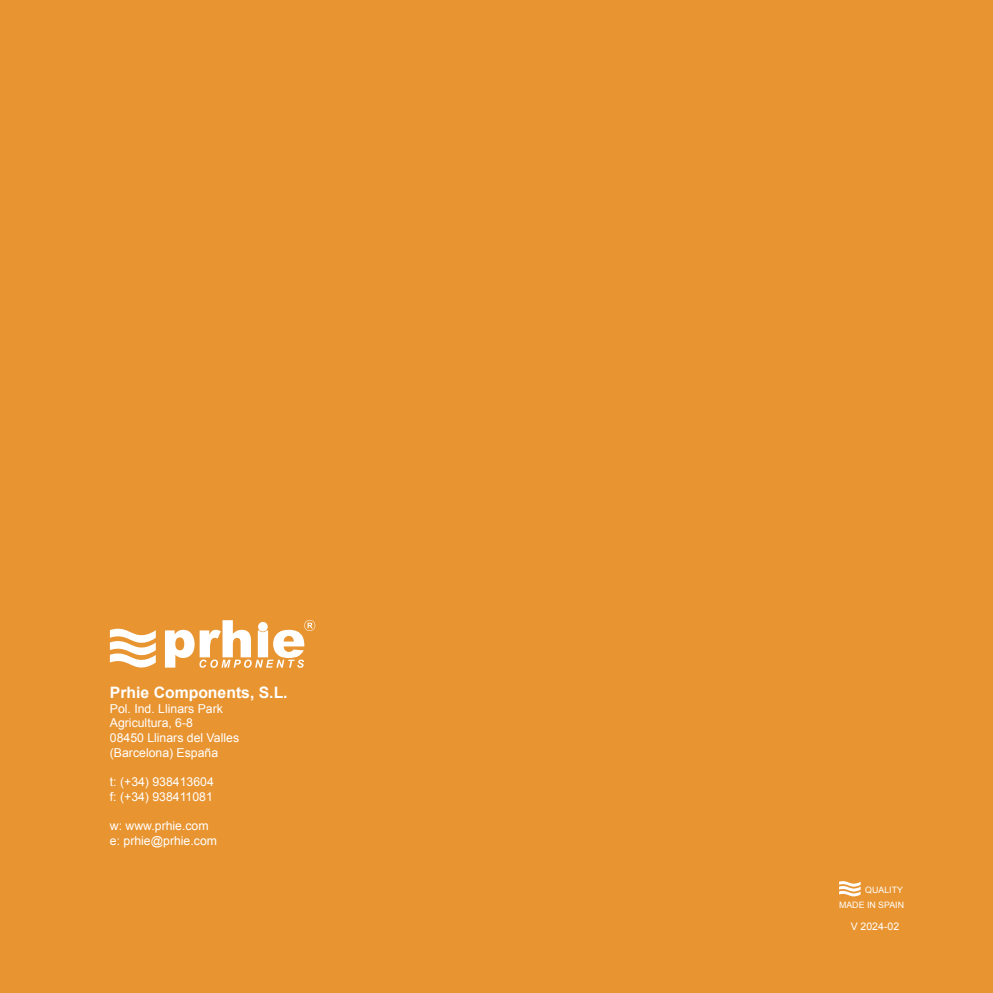
<style>
.page{position:relative;width:993px;height:993px;background:#fff}
.page>*{position:absolute;margin:0;border:0;box-sizing:border-box;transform-origin:0 0}
.t1{font:700 15.75px "Arial";color:#fff}
.t2{font:12.25px/14.7px "Arial";color:#fff}
.t3{font:10.5px "Arial";color:#fff}
.t4{font:8.75px/15.8px "Arial";color:#fff;text-align:right}
</style>
<div class="page">
<div style="left:0;top:0;width:992px;height:992px;background:#e89430"></div>
<svg style="left:165px;top:619px;width:150px;height:48px"></svg>
<svg style="left:110px;top:628px;width:46px;height:39px"></svg>
<svg style="left:839px;top:881px;width:21px;height:15px"></svg>
<p class="t1" style="left:110px;top:681px;width:179px">Prhie Components, S.L.</p>
<p class="t2" style="left:110px;top:700px;width:131px">Pol. Ind. Llinars Park<br>Agricultura, 6-8<br>08450 Llinars del Valles (Barcelona) España</p>
<p class="t2" style="left:110px;top:774px;width:105px">t: (+34) 938413604 f: (+34) 938411081</p>
<p class="t2" style="left:110px;top:818px;width:109px">w: www.prhie.com e: prhie@prhie.com</p>
<p class="t4" style="left:838px;top:881px;width:67px">QUALITY<br>MADE IN SPAIN</p>
<p class="t3" style="left:850px;top:919px;width:50px">V 2024-02</p>
</div>
